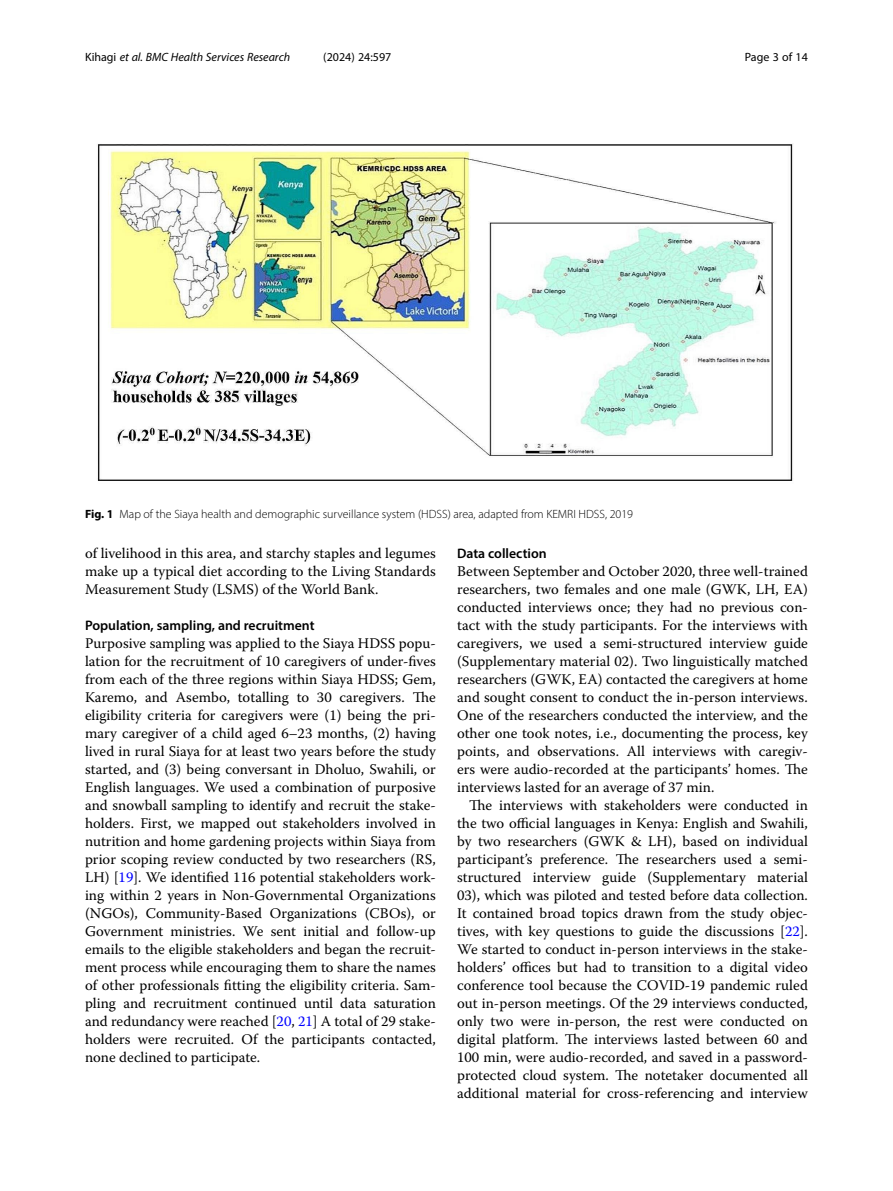
<style>
.page{position:relative;width:893px;height:1191px;background:#fff}
.page>*{position:absolute;margin:0;border:0;box-sizing:border-box;transform-origin:0 0}
.Body_Text{font:14.7px/18px "Warnock Pro";color:#000;text-align:justify}
.Body_Text_Indent{font:14.7px/18px "Warnock Pro";color:#000;text-align:justify}
.Head_2{font:600 13.8px "Myriad Pro";color:#000}
.Figure_Caption{font:300 12px "Myriad Pro";color:#000}
.t1{font:italic 12px "Myriad Pro";color:#000}
.t2{font:12px "Myriad Pro";color:#000}
.s1{font-style:normal}
.s2{font-weight:700}
.s3{color:#00f}
</style>
<div class="page">
<img style="left:97px;top:144px;width:696px;height:337px">
<p class="t1" style="left:85px;top:50px;width:207px"><span class="s1">Kihagi</span> et al. BMC Health Services Research</p>
<p class="t2" style="left:323px;top:50px;width:70px">(2024) 24:597</p>
<p class="t2" style="left:745px;top:50px;width:65px">Page 3 of 14</p>
<p class="Figure_Caption" style="left:85px;top:506px;width:550px"><span class="s2">Fig. 1</span> Map of the Siaya health and demographic surveillance system (HDSS) area, adapted from KEMRI HDSS, 2019</p>
<p class="Body_Text" style="left:85px;top:544px;width:352px">of livelihood in this area, and starchy staples and legumes make up a typical diet according to the Living Standards Measurement Study (LSMS) of the World Bank.</p>
<p class="Head_2" style="left:85px;top:617px;width:231px">Population, sampling, and recruitment</p>
<p class="Body_Text" style="left:85px;top:634px;width:352px">Purposive sampling was applied to the Siaya HDSS popu&shy;lation for the recruitment of 10 caregivers of under-fives from each of the three regions within Siaya HDSS; Gem, Karemo, and Asembo, totalling to 30 caregivers. The eligibility criteria for caregivers were (1) being the pri&shy;mary caregiver of a child aged 6–23 months, (2) having lived in rural Siaya for at least two years before the study started, and (3) being conversant in Dholuo, Swahili, or English languages. We used a combination of purposive and snowball sampling to identify and recruit the stake&shy;holders. First, we mapped out stakeholders involved in nutrition and home gardening projects within Siaya from prior scoping review conducted by two researchers (RS, LH) [<span class="s3">19</span>]. We identified 116 potential stakeholders work&shy;ing within 2 years in Non-Governmental Organizations (NGOs), Community-Based Organizations (CBOs), or Government ministries. We sent initial and follow-up emails to the eligible stakeholders and began the recruit&shy;ment process while encouraging them to share the names of other professionals fitting the eligibility criteria. Sam&shy;pling and recruitment continued until data saturation and redundancy were reached [<span class="s3">20</span>, <span class="s3">21</span>] A total of 29 stake&shy;holders were recruited. Of the participants contacted, none declined to participate.</p>
<p class="Head_2" style="left:457px;top:545px;width:91px">Data collection</p>
<p class="Body_Text" style="left:457px;top:562px;width:352px">Between September and October 2020, three well-trained researchers, two females and one male (GWK, LH, EA) conducted interviews once; they had no previous con&shy;tact with the study participants. For the interviews with caregivers, we used a semi-structured interview guide (Supplementary material 02). Two linguistically matched researchers (GWK, EA) contacted the caregivers at home and sought consent to conduct the in-person interviews.<br>One of the researchers conducted the interview, and the other one took notes, i.e., documenting the process, key points, and observations. All interviews with caregiv&shy;ers were audio-recorded at the participants’ homes. The interviews lasted for an average of 37 min.</p>
<p class="Body_Text_Indent" style="left:457px;top:796px;width:352px;text-indent:12px">The interviews with stakeholders were conducted in the two official languages in Kenya: English and Swahili, by two researchers (GWK &amp; LH), based on individual participant’s preference. The researchers used a semi&shy;structured interview guide (Supplementary material 03), which was piloted and tested before data collection.<br>It contained broad topics drawn from the study objec&shy;tives, with key questions to guide the discussions [<span class="s3">22</span>].<br>We started to conduct in-person interviews in the stake&shy;holders’ offices but had to transition to a digital video conference tool because the COVID-19 pandemic ruled out in-person meetings. Of the 29 interviews conducted, only two were in-person, the rest were conducted on digital platform. The interviews lasted between 60 and 100 min, were audio-recorded, and saved in a password&shy;protected cloud system. The notetaker documented all additional material for cross-referencing and interview</p>
</div>
